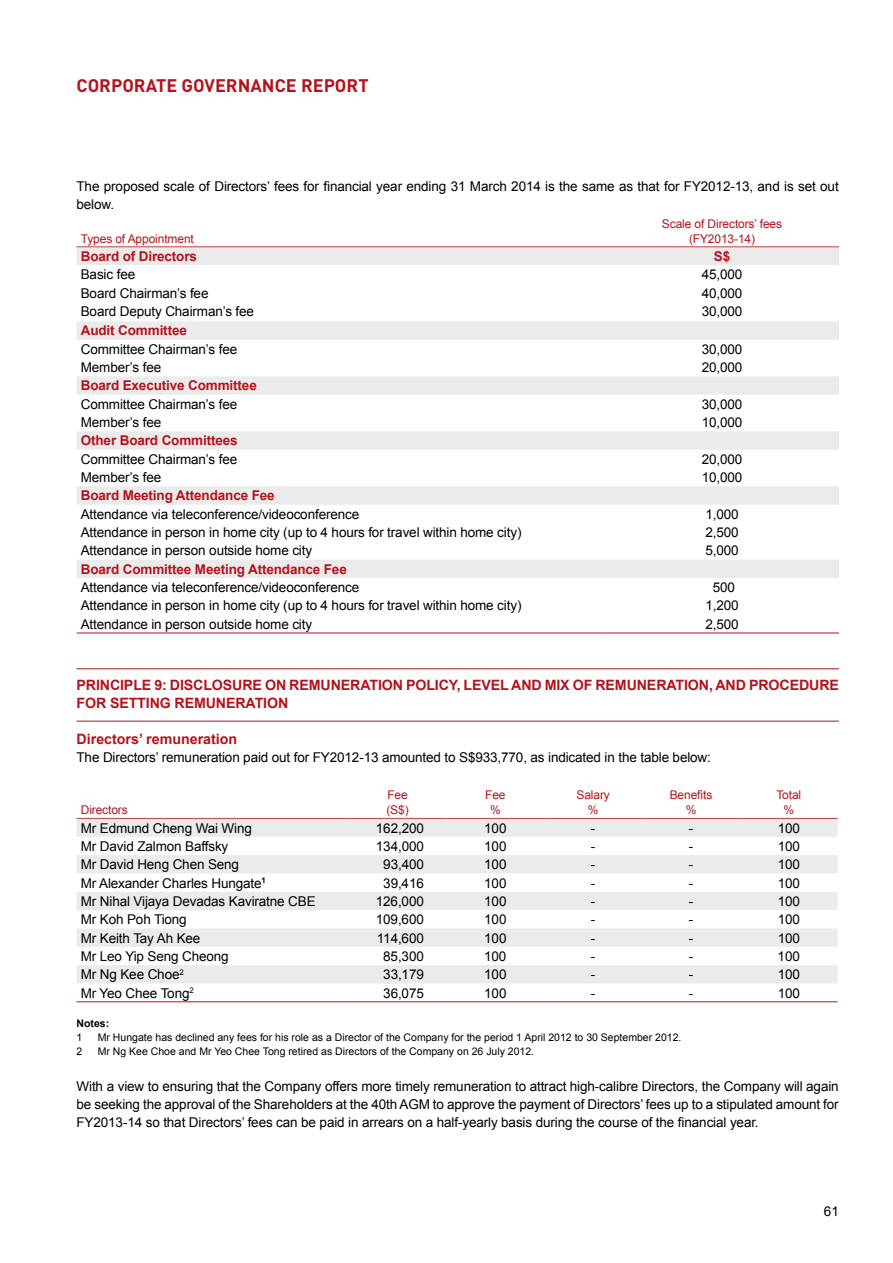
<style>
.page{position:relative;width:893px;height:1263px;background:#fff}
.page>*{position:absolute;margin:0;border:0;box-sizing:border-box;transform-origin:0 0}
.t1{font:700 18px "DIN";color:#b5121b}
.t2{font:700 14.25px "Arial";letter-spacing:-.01em;color:#b5121b}
.t3{font:13.5px/18px "Arial";letter-spacing:-.01em;color:#000}
.t4{font:700 13.5px "Arial";letter-spacing:-.01em;color:#b5121b}
.t5{font:12px/15px "Arial";letter-spacing:-.01em;color:#b5121b;text-align:center}
.t6{font:10.5px "Arial";color:#000}
.t7{font:700 10.5px "Arial";color:#000}
</style>
<div class="page">
<hr style="left:77px;top:668px;width:762px;height:1px;background:#b5121b">
<hr style="left:77px;top:721px;width:762px;height:1px;background:#b5121b">
<svg style="left:77px;top:248px;width:762px;height:330px"></svg>
<hr style="left:77px;top:633px;width:528px;height:1px;background:#b5121b">
<hr style="left:605px;top:633px;width:234px;height:1px;background:#b5121b">
<hr style="left:77px;top:247px;width:528px;height:1px;background:#c44148">
<hr style="left:605px;top:247px;width:234px;height:1px;background:#c44148">
<div style="left:77px;top:819px;width:761px;height:18px;background:#ebebec"></div>
<svg style="left:77px;top:855px;width:761px;height:128px;fill:#ebebec"></svg>
<hr style="left:77px;top:1001px;width:272px;height:1px;background:#b5121b">
<hr style="left:349px;top:1001px;width:97px;height:1px;background:#b5121b">
<hr style="left:446px;top:1001px;width:98px;height:1px;background:#b5121b">
<hr style="left:544px;top:1001px;width:98px;height:1px;background:#b5121b">
<hr style="left:642px;top:1001px;width:98px;height:1px;background:#b5121b">
<hr style="left:740px;top:1001px;width:98px;height:1px;background:#b5121b">
<hr style="left:77px;top:818px;width:272px;height:1px;background:#c44148">
<hr style="left:349px;top:818px;width:97px;height:1px;background:#c44148">
<hr style="left:446px;top:818px;width:98px;height:1px;background:#c44148">
<hr style="left:544px;top:818px;width:98px;height:1px;background:#c44148">
<hr style="left:642px;top:818px;width:98px;height:1px;background:#c44148">
<hr style="left:740px;top:818px;width:98px;height:1px;background:#c44148">
<h1 class="t1" style="left:77px;top:73px;width:294px">CORPORATE GOVERNANCE REPORT</h1>
<p class="t3" style="left:77px;top:177px;width:764px">The proposed scale of Directors’ fees for financial year ending 31 March 2014 is the same as that for FY2012-13, and is set out below.</p>
<p class="t5" style="left:81px;top:231px;width:115px">Types of Appointment</p>
<p class="t5" style="left:662px;top:216px;width:122px">Scale of Directors’ fees (FY2013-14)</p>
<p class="t4" style="left:81px;top:247px;width:118px">Board of Directors</p>
<p class="t4" style="left:714px;top:247px;width:18px">S$</p>
<p class="t3" style="left:81px;top:266px;width:56px">Basic fee</p>
<p class="t3" style="left:702px;top:266px;width:42px">45,000</p>
<p class="t3" style="left:81px;top:284px;width:129px">Board Chairman’s fee</p>
<p class="t3" style="left:702px;top:284px;width:42px">40,000</p>
<p class="t3" style="left:81px;top:302px;width:175px">Board Deputy Chairman’s fee</p>
<p class="t3" style="left:702px;top:302px;width:42px">30,000</p>
<p class="t4" style="left:81px;top:322px;width:108px">Audit Committee</p>
<p class="t3" style="left:81px;top:340px;width:158px">Committee Chairman’s fee</p>
<p class="t3" style="left:702px;top:340px;width:42px">30,000</p>
<p class="t3" style="left:81px;top:358px;width:82px">Member’s fee</p>
<p class="t3" style="left:702px;top:358px;width:42px">20,000</p>
<p class="t4" style="left:81px;top:377px;width:178px">Board Executive Committee</p>
<p class="t3" style="left:81px;top:395px;width:158px">Committee Chairman’s fee</p>
<p class="t3" style="left:702px;top:395px;width:42px">30,000</p>
<p class="t3" style="left:81px;top:413px;width:82px">Member’s fee</p>
<p class="t3" style="left:702px;top:413px;width:42px">10,000</p>
<p class="t4" style="left:81px;top:432px;width:158px">Other Board Committees</p>
<p class="t3" style="left:81px;top:450px;width:158px">Committee Chairman’s fee</p>
<p class="t3" style="left:702px;top:450px;width:42px">20,000</p>
<p class="t3" style="left:81px;top:468px;width:82px">Member’s fee</p>
<p class="t3" style="left:702px;top:468px;width:42px">10,000</p>
<p class="t4" style="left:81px;top:487px;width:195px">Board Meeting Attendance Fee</p>
<p class="t3" style="left:81px;top:505px;width:280px">Attendance via teleconference/videoconference</p>
<p class="t3" style="left:705px;top:505px;width:35px">1,000</p>
<p class="t3" style="left:81px;top:523px;width:442px">Attendance in person in home city (up to 4 hours for travel within home city)</p>
<p class="t3" style="left:705px;top:523px;width:35px">2,500</p>
<p class="t3" style="left:81px;top:542px;width:233px">Attendance in person outside home city</p>
<p class="t3" style="left:705px;top:542px;width:35px">5,000</p>
<p class="t4" style="left:81px;top:560px;width:268px">Board Committee Meeting Attendance Fee</p>
<p class="t3" style="left:81px;top:578px;width:280px">Attendance via teleconference/videoconference</p>
<p class="t3" style="left:713px;top:578px;width:24px">500</p>
<p class="t3" style="left:81px;top:597px;width:442px">Attendance in person in home city (up to 4 hours for travel within home city)</p>
<p class="t3" style="left:705px;top:597px;width:35px">1,200</p>
<p class="t3" style="left:81px;top:615px;width:233px">Attendance in person outside home city</p>
<p class="t3" style="left:705px;top:615px;width:35px">2,500</p>
<p class="t2" style="left:77px;top:676px;width:255px">PRINCIPLE 9: DISCLOSURE ON REMUNE</p>
<p class="t2" style="left:350px;top:676px;width:132px">RATION POLICY, LEVE</p>
<p class="t2" style="left:500px;top:676px;width:137px">L AND MIX OF REMUNE</p>
<p class="t2" style="left:656px;top:676px;width:182px">RATION, AND PROCEDURE</p>
<p class="t2" style="left:77px;top:694px;width:140px">FOR SETTING REMUNE</p>
<p class="t2" style="left:235px;top:694px;width:43px">RATION</p>
<p class="t2" style="left:77px;top:730px;width:162px">Directors’ remuneration</p>
<p class="t3" style="left:77px;top:749px;width:636px">The Directors’ remuneration paid out for FY2012-13 amounted to S$933,770, as indicated in the table below:</p>
<p class="t5" style="left:81px;top:803px;width:49px">Directors</p>
<p class="t5" style="left:386px;top:788px;width:24px;text-align:left">Fee (S$)</p>
<p class="t5" style="left:485px;top:788px;width:22px">Fee %</p>
<p class="t5" style="left:576px;top:788px;width:35px">Salary %</p>
<p class="t5" style="left:670px;top:788px;width:44px">Benefits %</p>
<p class="t5" style="left:776px;top:788px;width:26px">Total %</p>
<p class="t3" style="left:81px;top:819px;width:173px">Mr Edmund Cheng Wai Wing</p>
<p class="t3" style="left:376px;top:819px;width:49px">162,200</p>
<p class="t3" style="left:484px;top:819px;width:24px">100</p>
<p class="t3" style="left:591px;top:819px;width:6px">-</p>
<p class="t3" style="left:689px;top:819px;width:6px">-</p>
<p class="t3" style="left:778px;top:819px;width:24px">100</p>
<p class="t3" style="left:81px;top:837px;width:149px">Mr David Zalmon Baffsky</p>
<p class="t3" style="left:376px;top:837px;width:49px">134,000</p>
<p class="t3" style="left:484px;top:837px;width:24px">100</p>
<p class="t3" style="left:591px;top:837px;width:6px">-</p>
<p class="t3" style="left:689px;top:837px;width:6px">-</p>
<p class="t3" style="left:778px;top:837px;width:24px">100</p>
<p class="t3" style="left:81px;top:856px;width:160px">Mr David Heng Chen Seng</p>
<p class="t3" style="left:383px;top:856px;width:42px">93,400</p>
<p class="t3" style="left:484px;top:856px;width:24px">100</p>
<p class="t3" style="left:591px;top:856px;width:6px">-</p>
<p class="t3" style="left:689px;top:856px;width:6px">-</p>
<p class="t3" style="left:778px;top:856px;width:24px">100</p>
<p class="t3" style="left:81px;top:874px;width:187px">Mr Alexander Charles Hungate<sup>1</sup></p>
<p class="t3" style="left:383px;top:874px;width:42px">39,416</p>
<p class="t3" style="left:484px;top:874px;width:24px">100</p>
<p class="t3" style="left:591px;top:874px;width:6px">-</p>
<p class="t3" style="left:689px;top:874px;width:6px">-</p>
<p class="t3" style="left:778px;top:874px;width:24px">100</p>
<p class="t3" style="left:81px;top:892px;width:235px">Mr Nihal Vijaya Devadas Kaviratne CBE</p>
<p class="t3" style="left:376px;top:892px;width:49px">126,000</p>
<p class="t3" style="left:484px;top:892px;width:24px">100</p>
<p class="t3" style="left:591px;top:892px;width:6px">-</p>
<p class="t3" style="left:689px;top:892px;width:6px">-</p>
<p class="t3" style="left:778px;top:892px;width:24px">100</p>
<p class="t3" style="left:81px;top:910px;width:108px">Mr Koh Poh Tiong</p>
<p class="t3" style="left:376px;top:910px;width:49px">109,600</p>
<p class="t3" style="left:484px;top:910px;width:24px">100</p>
<p class="t3" style="left:591px;top:910px;width:6px">-</p>
<p class="t3" style="left:689px;top:910px;width:6px">-</p>
<p class="t3" style="left:778px;top:910px;width:24px">100</p>
<p class="t3" style="left:81px;top:929px;width:121px">Mr Keith Tay Ah Kee</p>
<p class="t3" style="left:377px;top:929px;width:48px">114,600</p>
<p class="t3" style="left:484px;top:929px;width:24px">100</p>
<p class="t3" style="left:591px;top:929px;width:6px">-</p>
<p class="t3" style="left:689px;top:929px;width:6px">-</p>
<p class="t3" style="left:778px;top:929px;width:24px">100</p>
<p class="t3" style="left:81px;top:947px;width:150px">Mr Leo Yip Seng Cheong</p>
<p class="t3" style="left:383px;top:947px;width:42px">85,300</p>
<p class="t3" style="left:484px;top:947px;width:24px">100</p>
<p class="t3" style="left:591px;top:947px;width:6px">-</p>
<p class="t3" style="left:689px;top:947px;width:6px">-</p>
<p class="t3" style="left:778px;top:947px;width:24px">100</p>
<p class="t3" style="left:81px;top:965px;width:105px">Mr Ng Kee Choe<sup>2</sup></p>
<p class="t3" style="left:383px;top:965px;width:42px">33,179</p>
<p class="t3" style="left:484px;top:965px;width:24px">100</p>
<p class="t3" style="left:591px;top:965px;width:6px">-</p>
<p class="t3" style="left:689px;top:965px;width:6px">-</p>
<p class="t3" style="left:778px;top:965px;width:24px">100</p>
<p class="t3" style="left:81px;top:984px;width:115px">Mr Yeo Chee Tong<sup>2</sup></p>
<p class="t3" style="left:383px;top:984px;width:42px">36,075</p>
<p class="t3" style="left:484px;top:984px;width:24px">100</p>
<p class="t3" style="left:591px;top:984px;width:6px">-</p>
<p class="t3" style="left:689px;top:984px;width:6px">-</p>
<p class="t3" style="left:778px;top:984px;width:24px">100</p>
<p class="t7" style="left:77px;top:1017px;width:34px">Notes:</p>
<p class="t6" style="left:77px;top:1030px;width:7px">1</p>
<p class="t6" style="left:98px;top:1030px;width:585px">Mr Hungate has declined any fees for his role as a Director of the Company for the period 1 April 2012 to 30 September 2012.</p>
<p class="t6" style="left:77px;top:1044px;width:7px">2</p>
<p class="t6" style="left:98px;top:1044px;width:438px">Mr Ng Kee Choe and Mr Yeo Chee Tong retired as Directors of the Company on 26 July 2012.</p>
<p class="t3" style="left:77px;top:1077px;width:764px;text-align:justify">With a view to ensuring that the Company offers more timely remuneration to attract high-calibre Directors, the Company will again be seeking the approval of the Shareholders at the 40th AGM to approve the payment of Directors’ fees up to a stipulated amount for FY2013-14 so that Directors’ fees can be paid in arrears on a half-yearly basis during the course of the financial year.</p>
<p class="t3" style="left:824px;top:1202px;width:17px">61</p>
</div>
